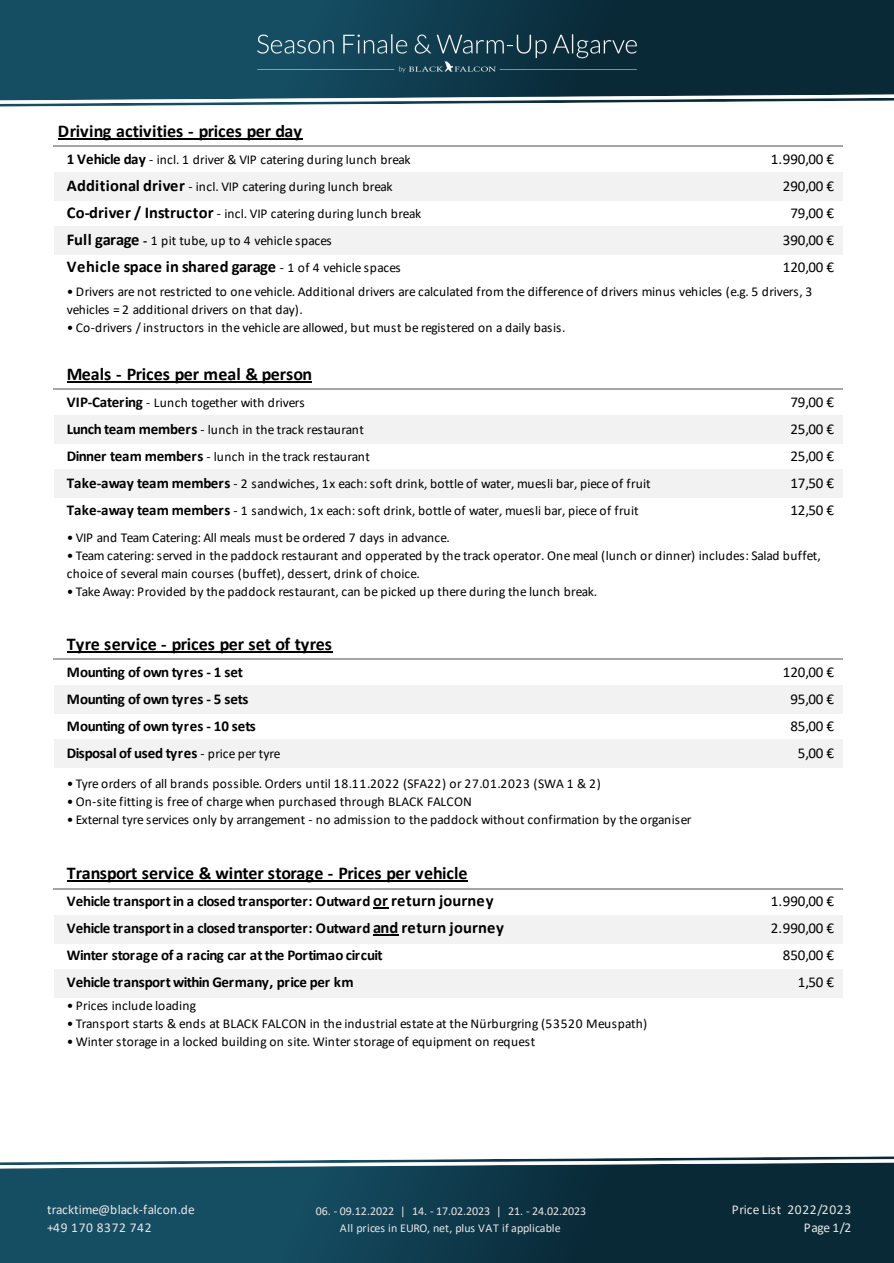
<style>
.page{position:relative;width:894px;height:1263px;background:#fff}
.page>*{position:absolute;margin:0;border:0;box-sizing:border-box;transform-origin:0 0}
.t1{font:700 18px "Calibri";letter-spacing:-.005em;color:#000}
.t2{font:700 16.5px "Calibri";letter-spacing:.01em;color:#000}
.t3{font:700 15px "Calibri";letter-spacing:-.035em;color:#000}
.t4{font:15px "Calibri";letter-spacing:-.005em;color:#000}
.t5{font:700 15px "Calibri";letter-spacing:-.005em;color:#000}
.t6{font:13.5px/18px "Calibri";color:#000}
.t7{font:13.5px "Calibri";letter-spacing:.03em;color:#000}
.t8{font:13.5px/18px "Calibri";letter-spacing:.025em;color:#e7e6e6}
.t9{font:13.5px "Calibri";letter-spacing:.02em;color:#000}
.t10{font:12px/16.5px "Calibri";letter-spacing:-.005em;color:#e7e6e6;text-align:center}
.s1{font-weight:700;font-size:15px}
.s2{font-weight:700;font-size:16.5px}
.s3{font-weight:700}
.s4{font-weight:400;font-size:13.5px}
.s5{font-size:16.5px}
</style>
<div class="page">
<img style="left:0;top:0;width:893px;height:1263px">
<div style="left:55px;top:172px;width:787px;height:29px;background:#f2f2f2"></div>
<div style="left:55px;top:226px;width:787px;height:29px;background:#f2f2f2"></div>
<div style="left:55px;top:415px;width:787px;height:29px;background:#f2f2f2"></div>
<div style="left:55px;top:469px;width:787px;height:29px;background:#f2f2f2"></div>
<div style="left:55px;top:685px;width:787px;height:29px;background:#f2f2f2"></div>
<div style="left:55px;top:739px;width:787px;height:29px;background:#f2f2f2"></div>
<div style="left:55px;top:915px;width:787px;height:28px;background:#f2f2f2"></div>
<div style="left:55px;top:969px;width:787px;height:28px;background:#f2f2f2"></div>
<hr style="left:58px;top:138px;width:244px;height:1px;background:#000">
<hr style="left:67px;top:651px;width:265px;height:1px;background:#000">
<hr style="left:67px;top:381px;width:244px;height:1px;background:#000">
<hr style="left:67px;top:880px;width:400px;height:2px;background:#000">
<svg style="left:373px;top:907px;width:15px;height:2px"></svg>
<hr style="left:373px;top:934px;width:25px;height:2px;background:#000">
<hr style="left:53px;top:145px;width:789px;height:2px;background:#a5a5a5">
<hr style="left:53px;top:388px;width:789px;height:2px;background:#a5a5a5">
<hr style="left:53px;top:658px;width:789px;height:2px;background:#a5a5a5">
<hr style="left:53px;top:888px;width:789px;height:1px;background:#a5a5a5">
<h1 class="t1" style="left:58px;top:119px;width:245px">Driving activities - prices per day</h1>
<p class="t6" style="left:67px;top:150px;width:345px"><span class="s1">1 Vehicle day</span> - incl. 1 driver &amp; VIP catering during lunch break</p>
<p class="t4" style="left:770px;top:149px;width:65px">1.990,00 €</p>
<p class="t6" style="left:67px;top:177px;width:327px"><span class="s2">Additional driver</span> - incl. VIP catering during lunch break</p>
<p class="t4" style="left:782px;top:176px;width:53px">290,00 €</p>
<p class="t6" style="left:67px;top:204px;width:356px"><span class="s2">Co-driver / Instructor</span> - incl. VIP catering during lunch break</p>
<p class="t4" style="left:790px;top:203px;width:45px">79,00 €</p>
<p class="t6" style="left:67px;top:231px;width:266px"><span class="s2">Full garage</span> <span class="s3">-</span> 1 pit tube, up to 4 vehicle spaces</p>
<p class="t4" style="left:782px;top:230px;width:53px">390,00 €</p>
<p class="t2" style="left:67px;top:256px;width:335px">Vehicle space in shared garage <span class="s4">- 1 of 4 vehicle spaces</span></p>
<p class="t4" style="left:782px;top:257px;width:53px">120,00 €</p>
<p class="t6" style="left:67px;top:282px;width:746px">• Drivers are not restricted to one vehicle. Additional drivers are calculated from the difference of drivers minus vehicles (e.g. 5 drivers, 3 vehicles = 2 additional drivers on that day).</p>
<p class="t6" style="left:67px;top:318px;width:500px">• Co-drivers / instructors in the vehicle are allowed, but must be registered on a daily basis.</p>
<h1 class="t1" style="left:67px;top:362px;width:247px">Meals - Prices per meal &amp; person</h1>
<p class="t6" style="left:67px;top:393px;width:239px"><span class="s1">VIP-Catering</span> - Lunch together with drivers</p>
<p class="t4" style="left:790px;top:392px;width:45px">79,00 €</p>
<p class="t6" style="left:67px;top:420px;width:298px"><span class="s1">Lunch team members</span> - lunch in the track restaurant</p>
<p class="t4" style="left:790px;top:419px;width:45px">25,00 €</p>
<p class="t6" style="left:67px;top:447px;width:304px"><span class="s1">Dinner team members</span> - lunch in the track restaurant</p>
<p class="t4" style="left:790px;top:446px;width:45px">25,00 €</p>
<p class="t6" style="left:67px;top:474px;width:585px"><span class="s1">Take-away team members</span> - 2 sandwiches, 1x each: soft drink, bottle of water, muesli bar, piece of fruit</p>
<p class="t4" style="left:790px;top:473px;width:45px">17,50 €</p>
<p class="t6" style="left:67px;top:501px;width:573px"><span class="s1">Take-away team members</span> - 1 sandwich, 1x each: soft drink, bottle of water, muesli bar, piece of fruit</p>
<p class="t4" style="left:790px;top:500px;width:45px">12,50 €</p>
<p class="t6" style="left:67px;top:528px;width:384px">• VIP and Team Catering: All meals must be ordered 7 days in advance.</p>
<p class="t6" style="left:67px;top:546px;width:755px">• Team catering: served in the paddock restaurant and opperated by the track operator. One meal (lunch or dinner) includes: Salad buffet, choice of several main courses (buffet), dessert, drink of choice.</p>
<p class="t6" style="left:67px;top:582px;width:531px">• Take Away: Provided by the paddock restaurant, can be picked up there during the lunch break.</p>
<h1 class="t1" style="left:67px;top:632px;width:267px">Tyre service - prices per set of tyres</h1>
<p class="t3" style="left:67px;top:662px;width:178px">Mounting of own tyres - 1 set</p>
<p class="t4" style="left:782px;top:662px;width:53px">120,00 €</p>
<p class="t3" style="left:67px;top:689px;width:183px">Mounting of own tyres - 5 sets</p>
<p class="t4" style="left:790px;top:689px;width:45px">95,00 €</p>
<p class="t3" style="left:67px;top:716px;width:190px">Mounting of own tyres - 10 sets</p>
<p class="t4" style="left:790px;top:716px;width:45px">85,00 €</p>
<p class="t5" style="left:67px;top:743px;width:215px">Disposal of used tyres <span class="s4">- price per tyre</span></p>
<p class="t4" style="left:797px;top:743px;width:38px">5,00 €</p>
<p class="t7" style="left:67px;top:775px;width:535px">• Tyre orders of all brands possible. Orders until 18.11.2022 (SFA22) or 27.01.2023 (SWA 1 &amp; 2)</p>
<p class="t6" style="left:67px;top:792px;width:406px">• On-site fitting is free of charge when purchased through BLACK FALCON</p>
<p class="t6" style="left:67px;top:810px;width:626px">• External tyre services only by arrangement - no admission to the paddock without confirmation by the organiser</p>
<h1 class="t1" style="left:67px;top:862px;width:402px">Transport service &amp; winter storage - Prices per vehicle</h1>
<p class="t3" style="left:67px;top:892px;width:428px">Vehicle transport in a closed transporter: Outward <span class="s5">or return journey</span></p>
<p class="t4" style="left:770px;top:892px;width:65px">1.990,00 €</p>
<p class="t3" style="left:67px;top:919px;width:438px">Vehicle transport in a closed transporter: Outward <span class="s5">and return journey</span></p>
<p class="t4" style="left:770px;top:919px;width:65px">2.990,00 €</p>
<p class="t3" style="left:67px;top:946px;width:317px">Winter storage of a racing car at the Portimao circuit</p>
<p class="t4" style="left:782px;top:946px;width:53px">850,00 €</p>
<p class="t3" style="left:67px;top:973px;width:288px">Vehicle transport within Germany, price per km</p>
<p class="t4" style="left:797px;top:973px;width:38px">1,50 €</p>
<p class="t9" style="left:67px;top:997px;width:131px">• Prices include loading</p>
<p class="t6" style="left:67px;top:1014px;width:582px">• Transport starts &amp; ends at BLACK FALCON in the industrial estate at the Nürburgring (53520 Meuspath)</p>
<p class="t6" style="left:67px;top:1032px;width:470px">• Winter storage in a locked building on site. Winter storage of equipment on request</p>
<p class="t8" style="left:47px;top:1200px;width:149px">tracktime@black-falcon.de +49 170 8372 742</p>
<p class="t10" style="left:316px;top:1203px;width:272px">06. - 09.12.2022 | 14. - 17.02.2023 | 21. - 24.02.2023<br>All prices in EURO, net, plus VAT if applicable</p>
<p class="t8" style="left:731px;top:1200px;width:121px;text-align:right">Price List 2022/2023<br>Page 1/2</p>
</div>
